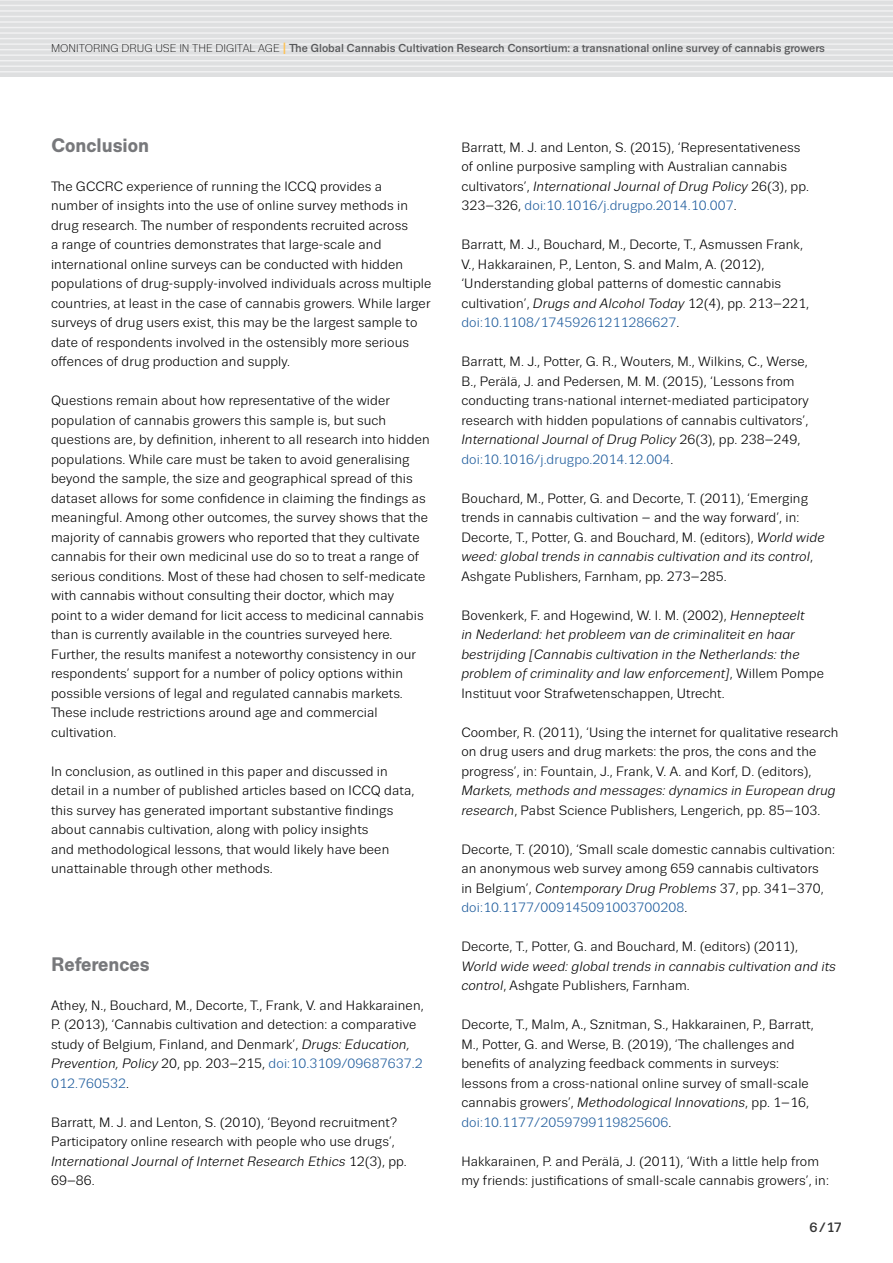
<style>
.page{position:relative;width:893px;height:1263px;background:#fff}
.page>*{position:absolute;margin:0;border:0;box-sizing:border-box;transform-origin:0 0}
.headline_I{font:700 19.5px "Trivia Sans";color:#77787b}
.References{font:13.5px/19.5px "Trivia Sans";letter-spacing:.01em;color:#000}
.regular_text_9_13{font:13.5px/19.5px "Trivia Sans";letter-spacing:.01em;color:#000}
.References-2{font:italic 13.5px/19.5px "Trivia Sans";letter-spacing:.01em;color:#000}
.t1{font:500 13.5px "Trivia Sans";color:#333}
.t2{font:500 11.55px "Trivia Sans";color:#58595b}
.s1{font-weight:300;font-size:11.25px;color:#000}
.s2{font-size:16.2px;color:#fec357}
.s3{font-style:italic}
.s4{color:#215e9e}
.s5{font-style:normal}
</style>
<div class="page">
<div style="left:0;top:0;width:893px;height:77px;background:#dedfe0"></div>
<hr style="left:0;top:0;width:893px;height:1px;background:#f1f1f2">
<hr style="left:0;top:5px;width:893px;height:1px;background:#f1f1f2">
<hr style="left:0;top:10px;width:893px;height:2px;background:#f1f1f2">
<hr style="left:0;top:16px;width:893px;height:1px;background:#f1f1f2">
<hr style="left:0;top:21px;width:893px;height:2px;background:#f1f1f2">
<hr style="left:0;top:27px;width:893px;height:1px;background:#f1f1f2">
<hr style="left:0;top:32px;width:893px;height:2px;background:#f1f1f2">
<hr style="left:0;top:38px;width:893px;height:1px;background:#f1f1f2">
<hr style="left:0;top:43px;width:893px;height:2px;background:#f1f1f2">
<hr style="left:0;top:49px;width:893px;height:1px;background:#f1f1f2">
<hr style="left:0;top:54px;width:893px;height:2px;background:#f1f1f2">
<hr style="left:0;top:60px;width:893px;height:1px;background:#f1f1f2">
<hr style="left:0;top:65px;width:893px;height:2px;background:#f1f1f2">
<hr style="left:0;top:71px;width:893px;height:2px;background:#f1f1f2">
<p class="t2" style="left:51px;top:42px;width:775px"><span class="s1">MONITORING DRUG USE IN THE DIGITAL AGE</span> <span class="s2">I</span> The Global Cannabis Cultivation Research Consortium: a transnational online survey of cannabis growers</p>
<p class="headline_I" style="left:51px;top:134px;width:100px">Conclusion</p>
<p class="regular_text_9_13" style="left:51px;top:176px;width:382px">The GCCRC experience of running the ICCQ provides a number of insights into the use of online survey methods in drug research. The number of respondents recruited across<br>a range of countries demonstrates that large-scale and international online surveys can be conducted with hidden populations of drug-supply-involved individuals across multiple countries, at least in the case of cannabis growers. While larger surveys of drug users exist, this may be the largest sample to date of respondents involved in the ostensibly more serious offences of drug production and supply.</p>
<p class="regular_text_9_13" style="left:51px;top:391px;width:380px">Questions remain about how representative of the wider population of cannabis growers this sample is, but such questions are, by definition, inherent to all research into hidden populations. While care must be taken to avoid generalising beyond the sample, the size and geographical spread of this dataset allows for some confidence in claiming the findings as meaningful. Among other outcomes, the survey shows that the majority of cannabis growers who reported that they cultivate cannabis for their own medicinal use do so to treat a range of serious conditions. Most of these had chosen to self-medicate with cannabis without consulting their doctor, which may<br>point to a wider demand for licit access to medicinal cannabis than is currently available in the countries surveyed here.<br>Further, the results manifest a noteworthy consistency in our respondents’ support for a number of policy options within possible versions of legal and regulated cannabis markets.<br>These include restrictions around age and commercial cultivation.</p>
<p class="regular_text_9_13" style="left:51px;top:761px;width:365px">In conclusion, as outlined in this paper and discussed in detail in a number of published articles based on ICCQ data, this survey has generated important substantive findings about cannabis cultivation, along with policy insights<br>and methodological lessons, that would likely have been unattainable through other methods.</p>
<p class="headline_I" style="left:51px;top:953px;width:100px">References</p>
<p class="References" style="left:51px;top:995px;width:374px">Athey, N., Bouchard, M., Decorte, T., Frank, V. and Hakkarainen, P. (2013), ‘Cannabis cultivation and detection: a comparative study of Belgium, Finland, and Denmark’, <span class="s3">Drugs: Education, Prevention, Policy</span> 20, pp. 203–215, <span class="s4">doi:10.3109/09687637.2<br>012.760532</span>.</p>
<p class="References" style="left:51px;top:1112px;width:357px">Barratt, M. J. and Lenton, S. (2010), ‘Beyond recruitment?<br>Participatory online research with people who use drugs’, <span class="s3">International Journal of Internet Research Ethics</span> 12(3), pp.<br>69–86.</p>
<p class="References" style="left:461px;top:137px;width:349px">Barratt, M. J. and Lenton, S. (2015), ‘Representativeness of online purposive sampling with Australian cannabis cultivators’, <span class="s3">International Journal of Drug Policy</span> 26(3), pp.<br>323–326, <span class="s4">doi:10.1016/j.drugpo.2014.10.007</span>.</p>
<p class="References" style="left:461px;top:235px;width:349px">Barratt, M. J., Bouchard, M., Decorte, T., Asmussen Frank, V., Hakkarainen, P., Lenton, S. and Malm, A. (2012), ‘Understanding global patterns of domestic cannabis cultivation’, <span class="s3">Drugs and Alcohol Today</span> 12(4), pp. 213–221, <span class="s4">doi:10.1108/17459261211286627</span>.</p>
<p class="References" style="left:461px;top:352px;width:349px">Barratt, M. J., Potter, G. R., Wouters, M., Wilkins, C., Werse, B., Perälä, J. and Pedersen, M. M. (2015), ‘Lessons from conducting trans-national internet-mediated participatory research with hidden populations of cannabis cultivators’, <span class="s3">International Journal of Drug Policy</span> 26(3), pp. 238–249, <span class="s4">doi:10.1016/j.drugpo.2014.12.004</span>.</p>
<p class="References" style="left:461px;top:488px;width:365px">Bouchard, M., Potter, G. and Decorte, T. (2011), ‘Emerging trends in cannabis cultivation – and the way forward’, in:<br>Decorte, T., Potter, G. and Bouchard, M. (editors), <span class="s3">World wide weed: global trends in cannabis cultivation and its control</span>, Ashgate Publishers, Farnham, pp. 273–285.</p>
<p class="References-2" style="left:461px;top:605px;width:364px"><span class="s5">Bovenkerk, F. and Hogewind, W. I. M. (2002),</span> Hennepteelt<br>in Nederland: het probleem van de criminaliteit en haar bestrijding [Cannabis cultivation in the Netherlands: the problem of criminality and law enforcement]<span class="s5">, Willem Pompe Instituut voor Strafwetenschappen, Utrecht.</span></p>
<p class="References" style="left:461px;top:722px;width:379px">Coomber, R. (2011), ‘Using the internet for qualitative research on drug users and drug markets: the pros, the cons and the progress’, in: Fountain, J., Frank, V. A. and Korf, D. (editors), <span class="s3">Markets, methods and messages: dynamics in European drug research</span>, Pabst Science Publishers, Lengerich, pp. 85–103.</p>
<p class="References" style="left:461px;top:839px;width:375px">Decorte, T. (2010), ‘Small scale domestic cannabis cultivation: an anonymous web survey among 659 cannabis cultivators<br>in Belgium’, <span class="s3">Contemporary Drug Problems</span> 37, pp. 341–370, <span class="s4">doi:10.1177/009145091003700208</span>.</p>
<p class="References" style="left:461px;top:937px;width:376px">Decorte, T., Potter, G. and Bouchard, M. (editors) (2011),<br><span class="s3">World wide weed: global trends in cannabis cultivation and its control</span>, Ashgate Publishers, Farnham.</p>
<p class="References" style="left:461px;top:1015px;width:354px">Decorte, T., Malm, A., Sznitman, S., Hakkarainen, P., Barratt, M., Potter, G. and Werse, B. (2019), ‘The challenges and benefits of analyzing feedback comments in surveys: lessons from a cross-national online survey of small-scale cannabis growers’, <span class="s3">Methodological Innovations</span>, pp. 1–16, <span class="s4">doi:10.1177/2059799119825606</span>.</p>
<p class="References" style="left:461px;top:1151px;width:369px">Hakkarainen, P. and Perälä, J. (2011), ‘With a little help from my friends: justifications of small-scale cannabis growers’, in:</p>
<p class="t1" style="left:809px;top:1220px;width:34px">6/17</p>
</div>
